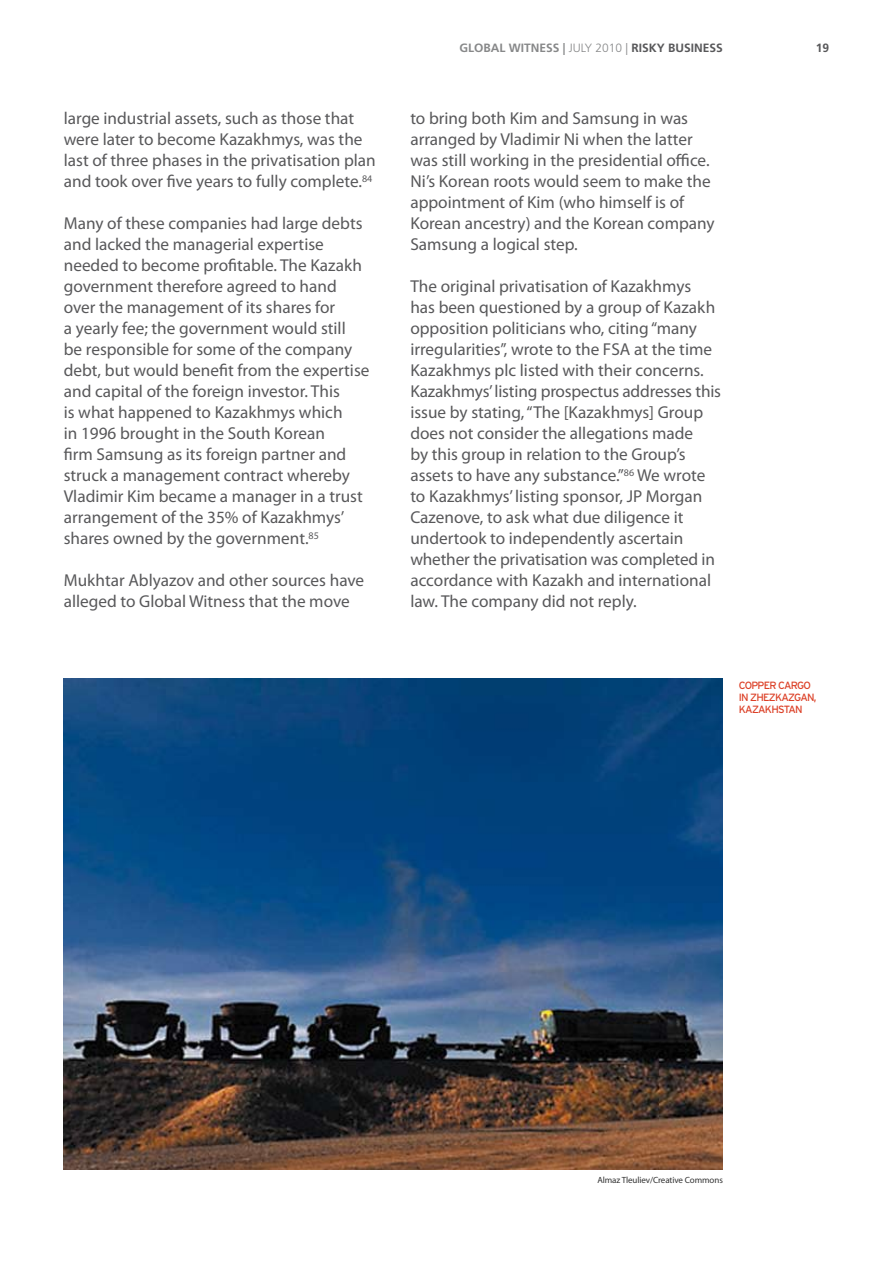
<style>
.page{position:relative;width:893px;height:1263px;background:#fff}
.page>*{position:absolute;margin:0;border:0;box-sizing:border-box;transform-origin:0 0}
.t1{font:17.25px/21px "Myriad Pro";color:#58585a}
.t2{font:700 12px "Frutiger";color:#878889}
.t3{font:700 12px "Frutiger";color:#58585a}
.t4{font:10.5px/12px "Interstate";letter-spacing:-.07em;color:#dc4128}
.t5{font:9px "Myriad";letter-spacing:-.01em;color:#333}
.s1{font-weight:300}
.s2{color:#58585a}
</style>
<div class="page">
<img style="left:64px;top:679px;width:659px;height:490px">
<p class="t1" style="left:64px;top:108px;width:314px">large industrial assets, such as those that were later to become Kazakhmys, was the last of three phases in the privatisation plan and took over five years to fully complete.<sup>84</sup></p>
<p class="t1" style="left:64px;top:213px;width:307px">Many of these companies had large debts and lacked the managerial expertise needed to become profitable. The Kazakh government therefore agreed to hand over the management of its shares for<br>a yearly fee; the government would still<br>be responsible for some of the company debt, but would benefit from the expertise and capital of the foreign investor. This<br>is what happened to Kazakhmys which<br>in 1996 brought in the South Korean<br>firm Samsung as its foreign partner and struck a management contract whereby Vladimir Kim became a manager in a trust arrangement of the 35% of Kazakhmys’ shares owned by the government.<sup>85</sup></p>
<p class="t1" style="left:64px;top:570px;width:302px">Mukhtar Ablyazov and other sources have alleged to Global Witness that the move</p>
<p class="t2" style="left:459px;top:40px;width:232px">GLOBAL WITNESS | <span class="s1">JULY 2010 |</span> <span class="s2">RISKY BUSINESS</span></p>
<p class="t3" style="left:816px;top:40px;width:7px">19</p>
<p class="t1" style="left:410px;top:108px;width:306px">to bring both Kim and Samsung in was arranged by Vladimir Ni when the latter was still working in the presidential office.<br>Ni’s Korean roots would seem to make the appointment of Kim (who himself is of Korean ancestry) and the Korean company Samsung a logical step.</p>
<p class="t1" style="left:410px;top:276px;width:312px">The original privatisation of Kazakhmys<br>has been questioned by a group of Kazakh opposition politicians who, citing “many irregularities”, wrote to the FSA at the time Kazakhmys plc listed with their concerns.<br>Kazakhmys’ listing prospectus addresses this issue by stating, “The [Kazakhmys] Group does not consider the allegations made<br>by this group in relation to the Group’s assets to have any substance.”<sup>86</sup> We wrote to Kazakhmys’ listing sponsor, JP Morgan Cazenove, to ask what due diligence it undertook to independently ascertain whether the privatisation was completed in accordance with Kazakh and international law. The company did not reply.</p>
<p class="t4" style="left:739px;top:679px;width:79px">COPPER CARGO<br>IN ZHEZKAZGAN,<br>KAZAKHSTAN</p>
<p class="t5" style="left:597px;top:1175px;width:127px">Almaz Tleuliev/Creative Commons</p>
</div>
